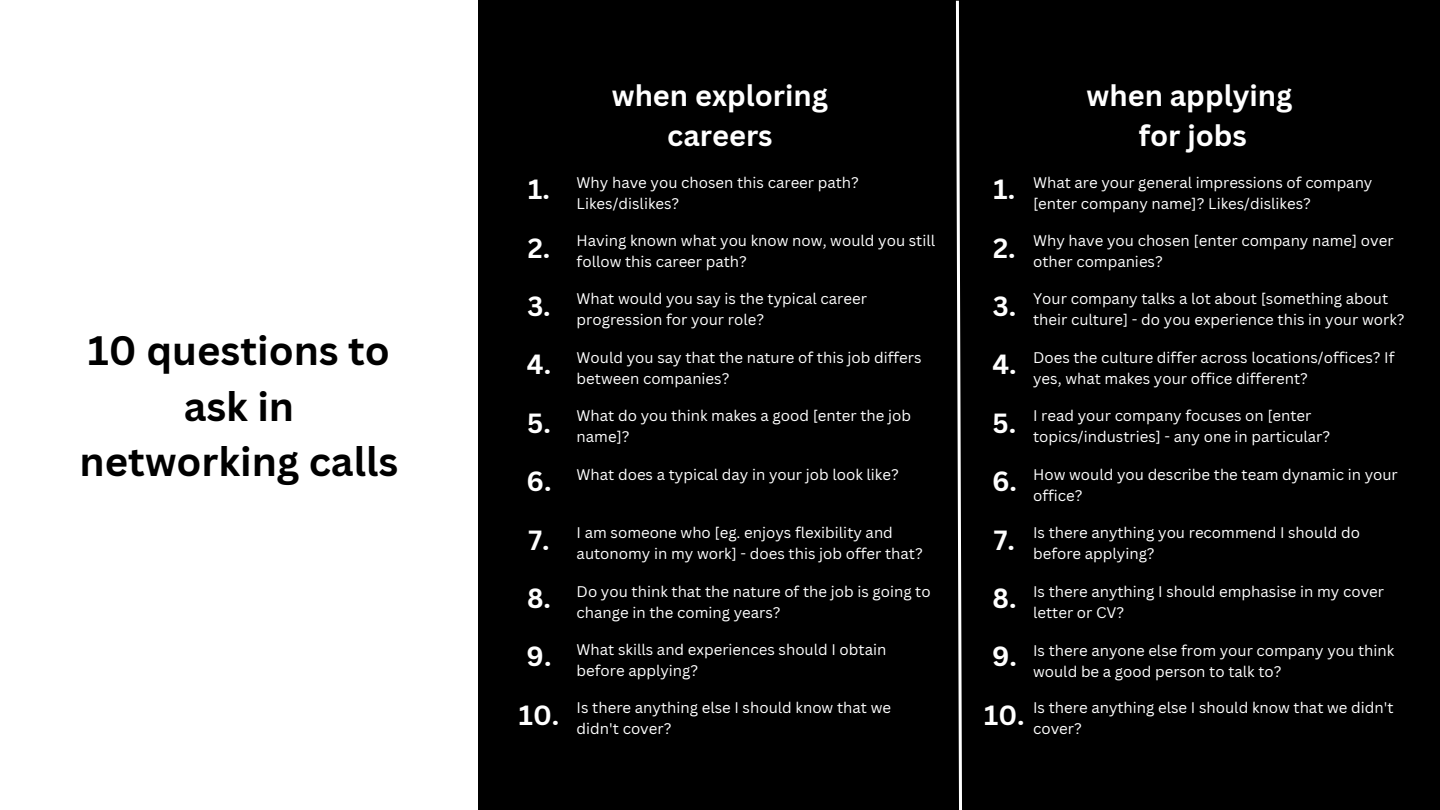
<style>
.page{position:relative;width:1440px;height:810px;background:#000}
.page>*{position:absolute;margin:0;border:0;box-sizing:border-box;transform-origin:0 0}
.t1{font:700 40px/55.5px "Canva Sans";color:#000;text-align:center}
.t2{font:700 29px/40.5px "Canva Sans";color:#fff;text-align:center}
.t3{font:700 27px "Canva Sans";color:#fff}
.t4{font:15px/21px "Canva Sans";color:#fff}
</style>
<div class="page">
<svg style="left:955px;top:0;width:7px;height:810px"></svg>
<div style="left:0;top:0;width:478px;height:810px;background:#fff"></div>
<p class="t1" style="left:80px;top:322px;width:320px">10 questions to ask in networking calls</p>
<p class="t3" style="left:528px;top:170px;width:23px">1.</p>
<p class="t3" style="left:528px;top:229px;width:24px">2.</p>
<p class="t3" style="left:527px;top:287px;width:25px">3.</p>
<p class="t3" style="left:527px;top:346px;width:26px">4.</p>
<p class="t3" style="left:527px;top:404px;width:25px">5.</p>
<p class="t3" style="left:527px;top:462px;width:26px">6.</p>
<p class="t3" style="left:529px;top:521px;width:23px">7.</p>
<p class="t3" style="left:527px;top:579px;width:25px">8.</p>
<p class="t3" style="left:527px;top:638px;width:26px">9.</p>
<p class="t3" style="left:519px;top:696px;width:42px">10.</p>
<p class="t2" style="left:612px;top:74px;width:218px">when exploring careers</p>
<p class="t2" style="left:1087px;top:74px;width:207px">when applying</p>
<p class="t2" style="left:1139px;top:115px;width:110px">for jobs</p>
<p class="t4" style="left:577px;top:171px;width:284px">Why have you chosen this career path?<br>Likes/dislikes?</p>
<p class="t4" style="left:577px;top:230px;width:360px">Having known what you know now, would you still follow this career path?</p>
<p class="t4" style="left:577px;top:288px;width:292px">What would you say is the typical career progression for your role?</p>
<p class="t4" style="left:577px;top:346px;width:346px">Would you say that the nature of this job differs between companies?</p>
<p class="t4" style="left:577px;top:405px;width:336px">What do you think makes a good [enter the job name]?</p>
<p class="t4" style="left:577px;top:463px;width:324px">What does a typical day in your job look like?</p>
<p class="t4" style="left:577px;top:522px;width:348px">I am someone who [eg. enjoys flexibility and autonomy in my work] - does this job offer that?</p>
<p class="t4" style="left:577px;top:580px;width:356px">Do you think that the nature of the job is going to change in the coming years?</p>
<p class="t4" style="left:577px;top:639px;width:311px">What skills and experiences should I obtain before applying?</p>
<p class="t4" style="left:577px;top:697px;width:316px">Is there anything else I should know that we didn't cover?</p>
<p class="t3" style="left:994px;top:170px;width:23px">1.</p>
<p class="t3" style="left:993px;top:229px;width:24px">2.</p>
<p class="t3" style="left:993px;top:287px;width:25px">3.</p>
<p class="t3" style="left:992px;top:346px;width:26px">4.</p>
<p class="t3" style="left:993px;top:404px;width:25px">5.</p>
<p class="t3" style="left:992px;top:462px;width:26px">6.</p>
<p class="t3" style="left:994px;top:521px;width:23px">7.</p>
<p class="t3" style="left:993px;top:579px;width:25px">8.</p>
<p class="t3" style="left:992px;top:638px;width:26px">9.</p>
<p class="t3" style="left:984px;top:696px;width:42px">10.</p>
<p class="t4" style="left:1033px;top:171px;width:341px">What are your general impressions of company [enter company name]? Likes/dislikes?</p>
<p class="t4" style="left:1033px;top:230px;width:362px">Why have you chosen [enter company name] over other companies?</p>
<p class="t4" style="left:1033px;top:288px;width:373px">Your company talks a lot about [something about their culture] - do you experience this in your work?</p>
<p class="t4" style="left:1033px;top:346px;width:363px">Does the culture differ across locations/offices? If yes, what makes your office different?</p>
<p class="t4" style="left:1033px;top:405px;width:299px">I read your company focuses on [enter topics/industries] - any one in particular?</p>
<p class="t4" style="left:1033px;top:463px;width:366px">How would you describe the team dynamic in your office?</p>
<p class="t4" style="left:1033px;top:522px;width:328px">Is there anything you recommend I should do before applying?</p>
<p class="t4" style="left:1033px;top:580px;width:352px">Is there anything I should emphasise in my cover letter or CV?</p>
<p class="t4" style="left:1033px;top:640px;width:363px">Is there anyone else from your company you think would be a good person to talk to?</p>
<p class="t4" style="left:1033px;top:697px;width:362px">Is there anything else I should know that we didn't cover?</p>
</div>
